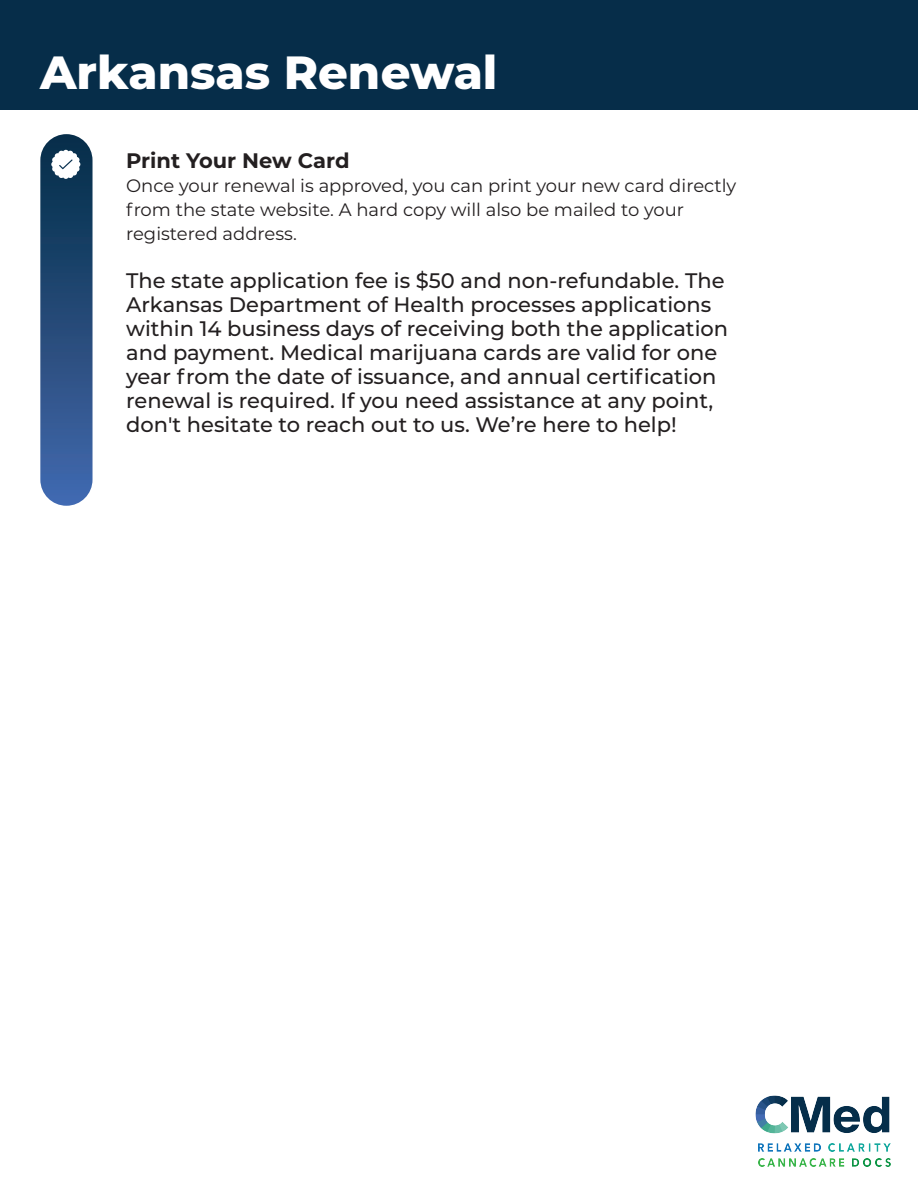
<style>
.page{position:relative;width:918px;height:1188px;background:#fff}
.page>*{position:absolute;margin:0;border:0;box-sizing:border-box;transform-origin:0 0}
.t1{font:800 46.5px "Montserrat";color:#fff}
.t2{font:500 21px/24px "Montserrat";color:#231f20}
.t3{font:700 21px "Montserrat";color:#231f20}
.t4{font:18px/24px "Montserrat";color:#231f20}
</style>
<div class="page">
<div style="left:40px;top:134px;width:53px;height:372px;background:linear-gradient(to bottom,#042d46,#456aae);border-radius:26px"></div>
<img style="left:755px;top:1095px;width:135px;height:39px">
<img style="left:758px;top:1143px;width:132px;height:9px">
<img style="left:758px;top:1158px;width:132px;height:8px">
<div style="left:0;top:0;width:918px;height:110px;background:#062d49"></div>
<svg style="left:51px;top:150px;width:29px;height:29px"></svg>
<h1 class="t1" style="left:40px;top:38px;width:459px">Arkansas Renewal</h1>
<p class="t3" style="left:126px;top:146px;width:225px">Print Your New Card</p>
<p class="t4" style="left:126px;top:173px;width:612px">Once your renewal is approved, you can print your new card directly from the state website. A hard copy will also be mailed to your registered address.</p>
<p class="t2" style="left:126px;top:268px;width:604px">The state application fee is $50 and non-refundable. The Arkansas Department of Health processes applications within 14 business days of receiving both the application and payment. Medical marijuana cards are valid for one year from the date of issuance, and annual certification renewal is required. If you need assistance at any point, don't hesitate to reach out to us. We’re here to help!</p>
</div>
